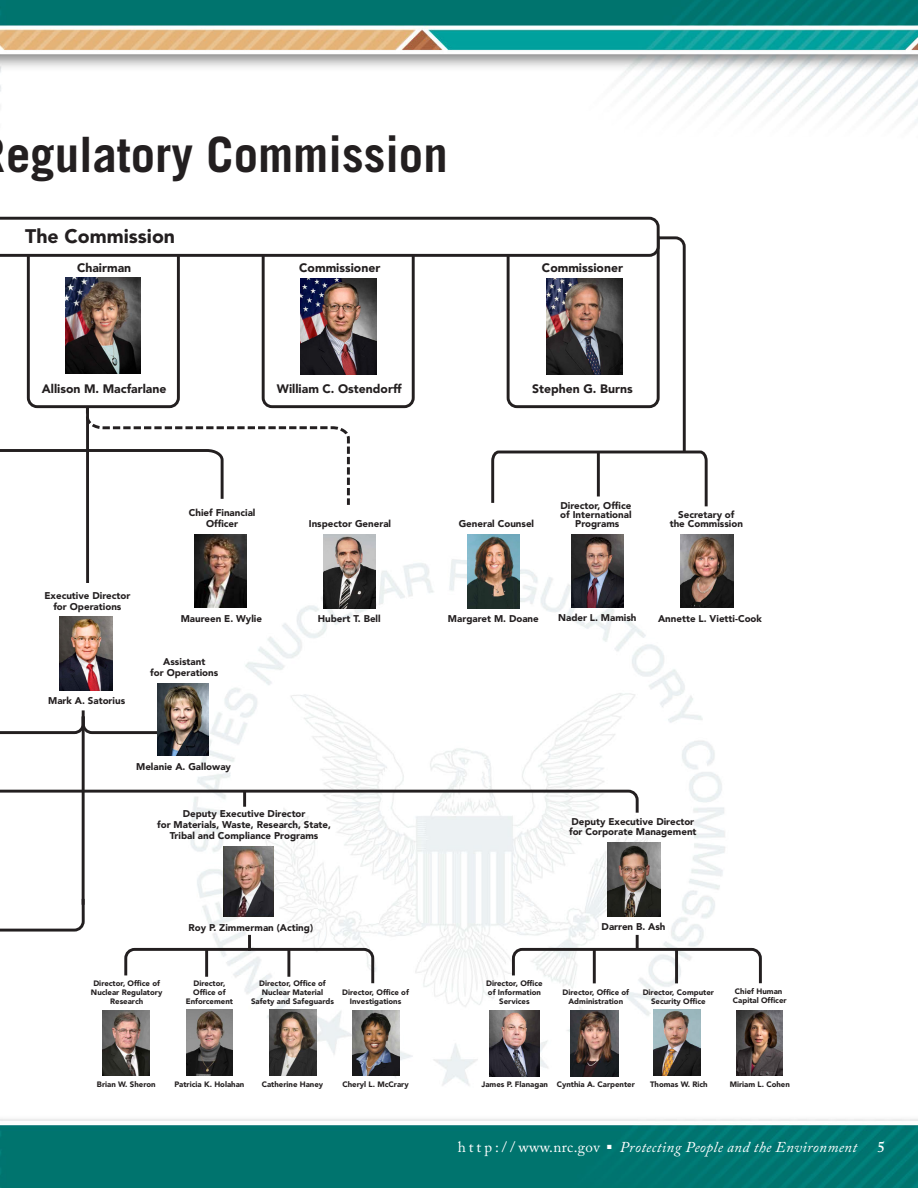
<style>
.page{position:relative;width:918px;height:1188px;background:#fff}
.page>*{position:absolute;margin:0;border:0;box-sizing:border-box;transform-origin:0 0}
.t1{font:700 48.75px "Trade Gothic LT Std";color:#231f20}
.t2{font:900 19.5px "Avenir LT Std";color:#231f20}
.t3{font:italic 15px "Adobe Caslon Pro";letter-spacing:.025em;color:#fff}
.t4{font:15px "Adobe Caslon Pro";letter-spacing:.025em;color:#fff}
.t5{font:600 15px "Adobe Caslon Pro";color:#fff}
.t6{font:900 12.15px "Avenir LT Std";color:#231f20}
.t7{font:900 9.75px/10.8px "Avenir LT Std";color:#231f20;text-align:center}
.t8{font:900 7.8px/9.3px "Avenir LT Std";color:#231f20;text-align:center}
</style>
<div class="page">
<img style="left:0;top:0;width:918px;height:1188px">
<img style="left:607px;top:842px;width:54px;height:75px">
<hr style="left:636px;top:935px;width:3px;height:14px;background:#231f20">
<hr style="left:82px;top:710px;width:3px;height:195px;background:#231f20">
<hr style="left:86px;top:407px;width:3px;height:176px;background:#231f20">
<svg style="left:0;top:788px;width:640px;height:28px"></svg>
<hr style="left:243px;top:792px;width:3px;height:15px;background:#231f20">
<img style="left:323px;top:534px;width:53px;height:75px">
<svg style="left:0;top:217px;width:709px;height:292px"></svg>
<hr style="left:597px;top:452px;width:3px;height:44px;background:#231f20">
<img style="left:468px;top:535px;width:51px;height:73px">
<svg style="left:511px;top:946px;width:252px;height:40px"></svg>
<hr style="left:248px;top:935px;width:3px;height:16px;background:#231f20">
<svg style="left:123px;top:946px;width:253px;height:40px"></svg>
<svg style="left:0;top:896px;width:86px;height:37px"></svg>
<img style="left:681px;top:535px;width:52px;height:73px">
<img style="left:352px;top:1010px;width:47px;height:66px">
<img style="left:102px;top:1010px;width:47px;height:66px">
<img style="left:301px;top:279px;width:75px;height:96px">
<img style="left:269px;top:1010px;width:47px;height:65px">
<img style="left:570px;top:1010px;width:48px;height:67px">
<img style="left:65px;top:278px;width:76px;height:95px">
<img style="left:489px;top:1010px;width:51px;height:66px">
<img style="left:654px;top:1009px;width:47px;height:67px">
<img style="left:571px;top:534px;width:53px;height:73px">
<img style="left:59px;top:617px;width:53px;height:74px">
<img style="left:157px;top:683px;width:52px;height:72px">
<img style="left:186px;top:1010px;width:47px;height:65px">
<img style="left:194px;top:534px;width:52px;height:73px">
<svg style="left:0;top:713px;width:188px;height:23px"></svg>
<img style="left:224px;top:847px;width:50px;height:70px">
<img style="left:736px;top:1010px;width:46px;height:65px">
<img style="left:547px;top:279px;width:75px;height:95px">
<h1 class="t1" style="left:6px;top:125px;width:443px">egulatory Commission</h1>
<h2 class="t2" style="left:25px;top:225px;width:151px">The Commission</h2>
<p class="t6" style="left:77px;top:261px;width:56px">Chairman</p>
<p class="t6" style="left:299px;top:261px;width:83px">Commissioner</p>
<p class="t6" style="left:42px;top:381px;width:126px">Allison M. Macfarlane</p>
<p class="t6" style="left:277px;top:381px;width:126px">William C. Ostendorff</p>
<p class="t7" style="left:189px;top:508px;width:68px">Chief Financial<br>Officer</p>
<p class="t7" style="left:45px;top:590px;width:87px">Executive Director for Operations</p>
<p class="t7" style="left:48px;top:695px;width:79px">Mark A. Satorius</p>
<p class="t7" style="left:181px;top:613px;width:83px">Maureen E. Wylie</p>
<p class="t7" style="left:150px;top:656px;width:70px">Assistant<br>for Operations</p>
<p class="t7" style="left:136px;top:761px;width:96px">Melanie A. Galloway</p>
<p class="t7" style="left:309px;top:519px;width:84px">Inspector General</p>
<p class="t7" style="left:318px;top:613px;width:64px">Hubert T. Bell</p>
<p class="t6" style="left:542px;top:261px;width:83px">Commissioner</p>
<p class="t6" style="left:532px;top:381px;width:102px">Stephen G. Burns</p>
<p class="t7" style="left:459px;top:518px;width:77px">General Counsel</p>
<p class="t7" style="left:560px;top:500px;width:73px;line-height:9.3px">Director, Office of International<br>Programs</p>
<p class="t7" style="left:670px;top:510px;width:75px;line-height:9.3px">Secretary of the Commission</p>
<p class="t7" style="left:448px;top:613px;width:92px">Margaret M. Doane</p>
<p class="t7" style="left:558px;top:612px;width:80px">Nader L. Mamish</p>
<p class="t7" style="left:658px;top:613px;width:105px">Annette L. Vietti-Cook</p>
<p class="t7" style="left:157px;top:809px;width:175px">Deputy Executive Director<br>for Materials, Waste, Research, State,<br>Tribal and Compliance Programs</p>
<p class="t7" style="left:569px;top:816px;width:129px;text-align:left">Deputy Executive Director for Corporate Management</p>
<p class="t8" style="left:91px;top:978px;width:73px">Director, Office of<br>Nuclear Regulatory<br>Research</p>
<p class="t7" style="left:188px;top:922px;width:126px">Roy P. Zimmerman (Acting)</p>
<p class="t8" style="left:186px;top:978px;width:49px">Director,<br>Office of<br>Enforcement</p>
<p class="t8" style="left:251px;top:978px;width:84px">Director, Office of<br>Nuclear Material<br>Safety and Safeguards</p>
<p class="t8" style="left:342px;top:988px;width:68px">Director, Office of<br>Investigations</p>
<p class="t8" style="left:97px;top:1080px;width:60px">Brian W. Sheron</p>
<p class="t8" style="left:174px;top:1080px;width:72px">Patricia K. Holahan</p>
<p class="t8" style="left:262px;top:1080px;width:63px">Catherine Haney</p>
<p class="t8" style="left:342px;top:1080px;width:68px">Cheryl L. McCrary</p>
<p class="t7" style="left:602px;top:921px;width:65px">Darren B. Ash</p>
<p class="t8" style="left:486px;top:978px;width:58px">Director, Office of Information<br>Services</p>
<p class="t8" style="left:563px;top:988px;width:68px">Director, Office of<br>Administration</p>
<p class="t8" style="left:643px;top:988px;width:73px">Director, Computer<br>Security Office</p>
<p class="t8" style="left:733px;top:986px;width:55px;text-align:left">Chief Human<br>Capital Officer</p>
<p class="t8" style="left:482px;top:1080px;width:68px">James P. Flanagan</p>
<p class="t8" style="left:650px;top:1080px;width:59px">Thomas W. Rich</p>
<p class="t8" style="left:557px;top:1080px;width:80px">Cynthia A. Carpenter</p>
<p class="t8" style="left:730px;top:1080px;width:62px">Miriam L. Cohen</p>
<p class="t4" style="left:458px;top:1138px;width:144px">h t t p : / / www.nrc.gov</p>
<p class="t3" style="left:607px;top:1138px;width:252px">■ Protecting People and the Environment</p>
<p class="t5" style="left:878px;top:1138px;width:9px">5</p>
</div>
